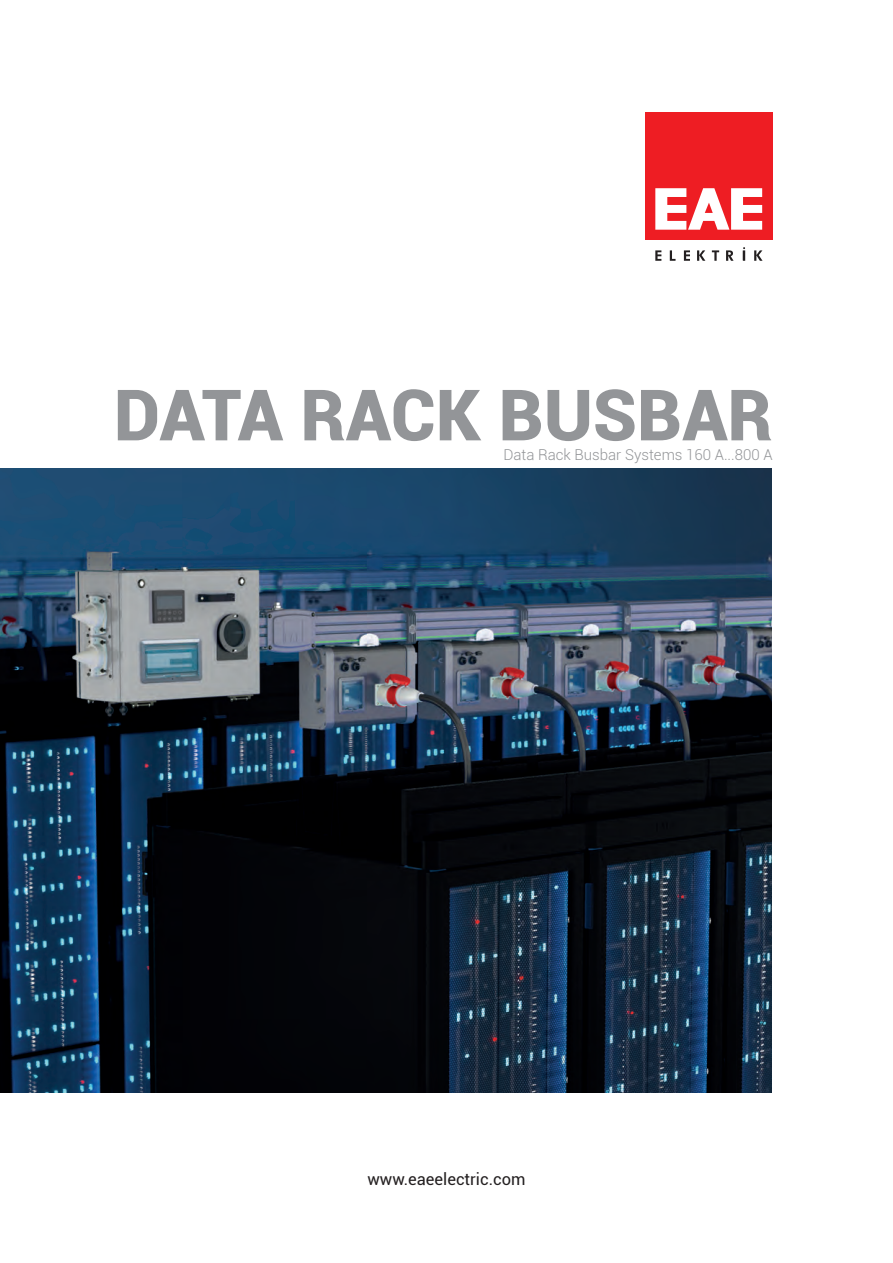
<style>
.page{position:relative;width:893px;height:1263px;background:#fff}
.page>*{position:absolute;margin:0;border:0;box-sizing:border-box;transform-origin:0 0}
.t1{font:900 70.8px "Roboto";color:#939598}
.t2{font:16.5px "Roboto";color:#231f20}
.t3{font:300 15px "Roboto";color:#939598}
</style>
<div class="page">
<div style="left:645px;top:112px;width:127px;height:128px;background:#ee1d23"></div>
<svg style="left:655px;top:188px;width:107px;height:42px"></svg>
<svg style="left:655px;top:250px;width:6px;height:11px"></svg>
<svg style="left:670px;top:250px;width:5px;height:11px"></svg>
<svg style="left:684px;top:250px;width:6px;height:11px"></svg>
<svg style="left:697px;top:250px;width:8px;height:11px"></svg>
<svg style="left:712px;top:250px;width:7px;height:11px"></svg>
<svg style="left:726px;top:250px;width:7px;height:11px"></svg>
<svg style="left:743px;top:247px;width:2px;height:14px"></svg>
<svg style="left:754px;top:250px;width:8px;height:11px"></svg>
<img style="left:0;top:468px;width:772px;height:624px">
<h1 class="t1" style="left:114px;top:365px;width:660px">DATA RACK BUSBAR</h1>
<p class="t3" style="left:503px;top:444px;width:271px">Data Rack Busbar Systems 160 A...800 A</p>
<p class="t2" style="left:367px;top:1167px;width:160px">www.eaeelectric.com</p>
</div>
